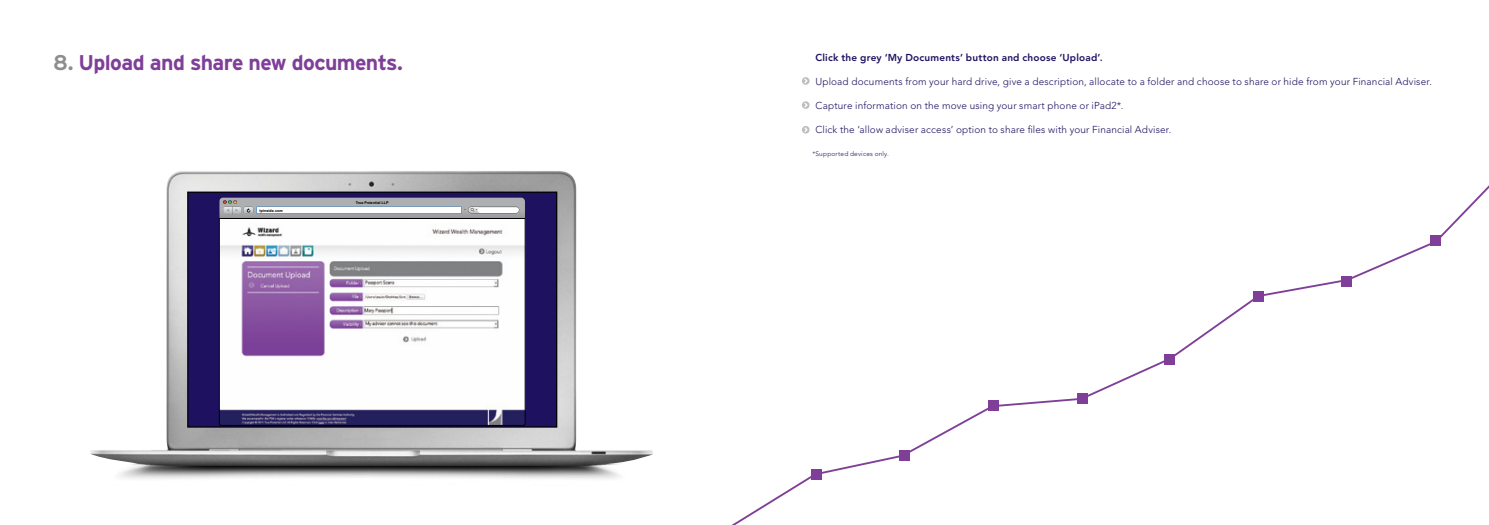
<style>
.page{position:relative;width:1489px;height:525px;background:#fff}
.page>*{position:absolute;margin:0;border:0;box-sizing:border-box;transform-origin:0 0}
.t1{font:700 21.25px "Interstate";letter-spacing:-.03em;color:#7f3f98}
.t2{font:300 10px "Avenir";letter-spacing:.015em;color:#1d1160}
.t3{font:800 10px "Avenir";letter-spacing:.02em;color:#1d1160}
.t4{font:300 6.5px "Avenir";letter-spacing:.03em;color:#1d1160}
.t5{font:700 3.75px "Arial";letter-spacing:.005em;color:#000}
.s1{color:#8e8e8e}
</style>
<div class="page">
<img style="left:90px;top:171px;width:563px;height:308px">
<div style="left:188px;top:192px;width:368px;height:235px;background:#1d1160"></div>
<div style="left:187px;top:191px;width:370px;height:236px;border:1px solid #000"></div>
<svg style="left:219px;top:219px;width:306px;height:206px;background:#d3cbda"></svg>
<hr style="left:219px;top:218px;width:306px;height:1px;background:#000">
<svg style="left:219px;top:197px;width:306px;height:21px;background:#b3b6bc"></svg>
<svg style="left:733px;top:186px;width:755px;height:338px"></svg>
<div style="left:1253px;top:291px;width:10px;height:10px;background:#7f3f98"></div>
<div style="left:1164px;top:354px;width:10px;height:10px;background:#7f3f98"></div>
<div style="left:1077px;top:393px;width:10px;height:10px;background:#7f3f98"></div>
<div style="left:988px;top:400px;width:10px;height:10px;background:#7f3f98"></div>
<div style="left:899px;top:449px;width:10px;height:11px;background:#7f3f98"></div>
<div style="left:811px;top:469px;width:11px;height:10px;background:#7f3f98"></div>
<div style="left:1341px;top:276px;width:10px;height:10px;background:#7f3f98"></div>
<div style="left:1430px;top:235px;width:10px;height:11px;background:#7f3f98"></div>
<svg style="left:802px;top:77px;width:7px;height:8px"></svg>
<svg style="left:802px;top:101px;width:7px;height:8px"></svg>
<svg style="left:802px;top:126px;width:7px;height:7px"></svg>
<h1 class="t1" style="left:53px;top:51px;width:351px"><span class="s1">8.</span> Upload and share new documents.</h1>
<p class="t5" style="left:259px;top:208px;width:25px">tpinside.com</p>
<p class="t5" style="left:356px;top:200px;width:34px">True Potential LLP</p>
<p class="t3" style="left:815px;top:51px;width:289px">Click the grey ‘My Documents’ button and choose ‘Upload’.</p>
<p class="t2" style="left:815px;top:75px;width:618px">Upload documents from your hard drive, give a description, allocate to a folder and choose to share or hide from your Financial Adviser.</p>
<p class="t2" style="left:815px;top:99px;width:309px">Capture information on the move using your smart phone or iPad2*.</p>
<p class="t2" style="left:815px;top:123px;width:357px">Click the ‘allow adviser access’ option to share files with your Financial Adviser.</p>
<p class="t4" style="left:812px;top:149px;width:78px">*Supported devices only.</p>
</div>
